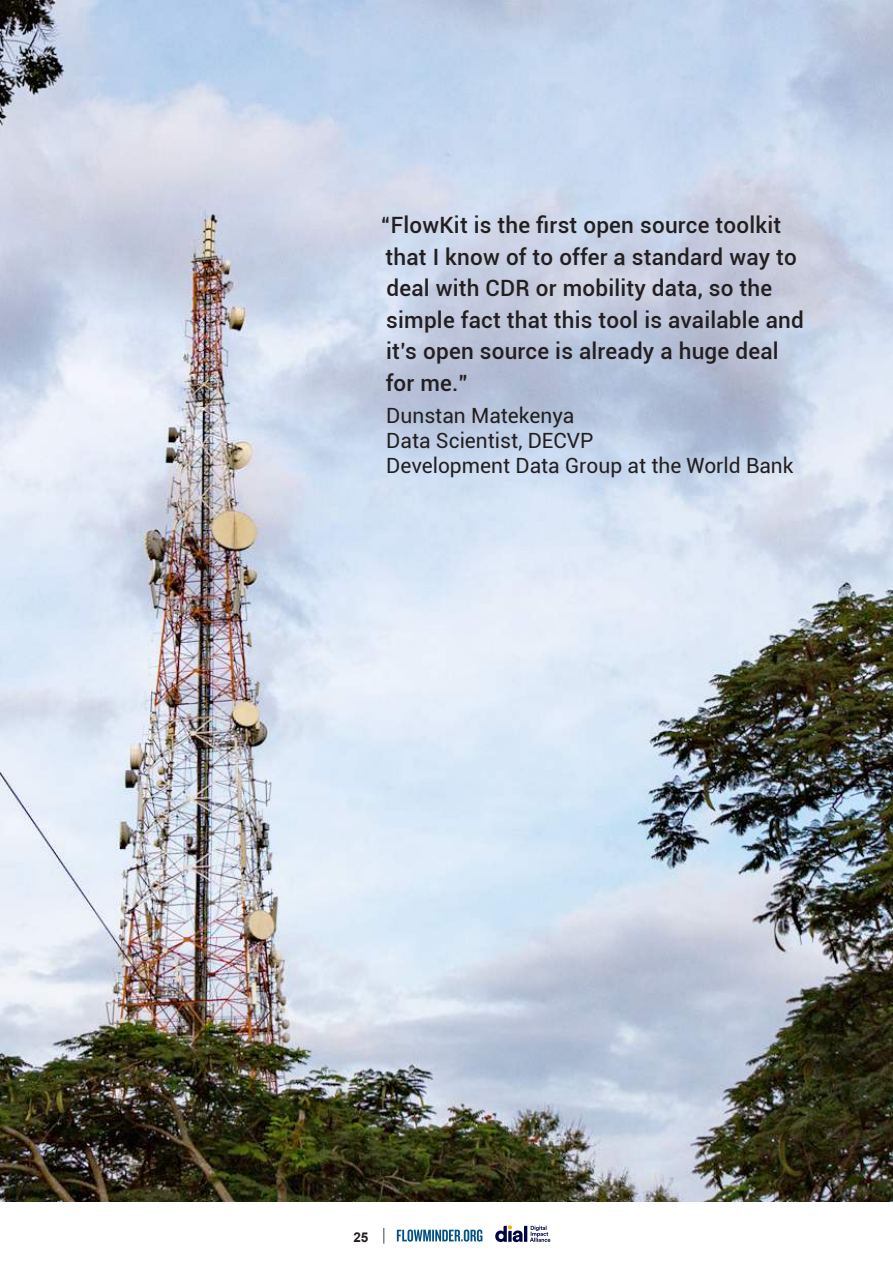
<style>
.page{position:relative;width:893px;height:1263px;background:#fff}
.page>*{position:absolute;margin:0;border:0;box-sizing:border-box;transform-origin:0 0}
.t1{font:500 22.5px/31.5px "Roboto";letter-spacing:.01em;color:#231f20}
.t2{font:21px/25.2px "Roboto";color:#231f20}
.t3{font:700 13.5px "Arial";color:#231f20}
</style>
<div class="page">
<svg style="left:495px;top:1225px;width:55px;height:17px"></svg>
<svg style="left:397px;top:1229px;width:85px;height:12px"></svg>
<svg style="left:383px;top:1228px;width:1px;height:16px"></svg>
<img style="left:0;top:0;width:893px;height:1202px">
<p class="t1" style="left:381px;top:209px;width:424px">“FlowKit is the first open source toolkit that I know of to offer a standard way to deal with CDR or mobility data, so the simple fact that this tool is available and it’s open source is already a huge deal for me.”</p>
<p class="t2" style="left:386px;top:402px;width:409px">Dunstan Matekenya<br>Data Scientist, DECVP<br>Development Data Group at the World Bank</p>
<p class="t3" style="left:353px;top:1228px;width:17px">25</p>
</div>
